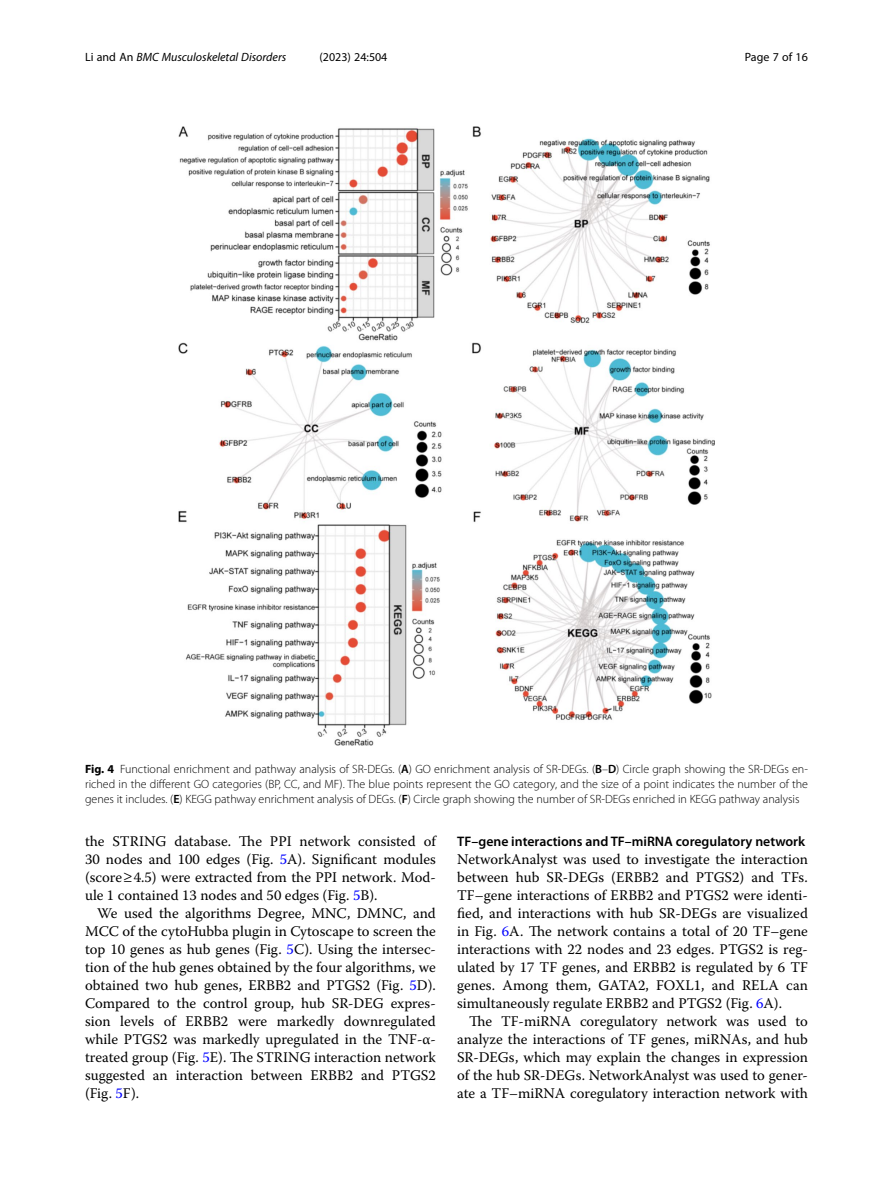
<style>
.page{position:relative;width:893px;height:1191px;background:#fff}
.page>*{position:absolute;margin:0;border:0;box-sizing:border-box;transform-origin:0 0}
.Body_Text_Indent{font:14.7px/18px "Warnock Pro";color:#000;text-align:justify}
.Body_Text{font:14.7px/18px "Warnock Pro";color:#000;text-align:justify}
.Head_2{font:600 13.8px "Myriad Pro";color:#000}
.Figure_Caption{font:300 12px/15px "Myriad Pro";color:#000;text-align:justify}
.t1{font:italic 12px "Myriad Pro";color:#000}
.t2{font:12px "Myriad Pro";color:#000}
.s1{font-style:normal}
.s2{font-weight:700}
.s3{font-weight:600}
.s4{color:#00f}
</style>
<div class="page">
<img style="left:178px;top:126px;width:536px;height:620px">
<p class="t1" style="left:85px;top:50px;width:203px"><span class="s1">Li and An</span> BMC Musculoskeletal Disorders</p>
<p class="t2" style="left:319px;top:50px;width:70px">(2023) 24:504</p>
<p class="t2" style="left:745px;top:50px;width:65px">Page 7 of 16</p>
<p class="Figure_Caption" style="left:85px;top:761px;width:724px"><span class="s2">Fig. 4</span> Functional enrichment and pathway analysis of SR-DEGs. (<span class="s3">A</span>) GO enrichment analysis of SR-DEGs. (<span class="s3">B</span>–<span class="s3">D</span>) Circle graph showing the SR-DEGs en&shy;riched in the different GO categories (BP, CC, and MF). The blue points represent the GO category, and the size of a point indicates the number of the genes it includes. (<span class="s3">E</span>) KEGG pathway enrichment analysis of DEGs. (<span class="s3">F</span>) Circle graph showing the number of SR-DEGs enriched in KEGG pathway analysis</p>
<p class="Body_Text" style="left:85px;top:832px;width:352px">the STRING database. The PPI network consisted of 30 nodes and 100 edges (Fig. <span class="s4">5</span>A). Significant modules (score≥4.5) were extracted from the PPI network. Mod&shy;ule 1 contained 13 nodes and 50 edges (Fig. <span class="s4">5</span>B).</p>
<p class="Body_Text_Indent" style="left:85px;top:904px;width:352px;text-indent:12px">We used the algorithms Degree, MNC, DMNC, and MCC of the cytoHubba plugin in Cytoscape to screen the top 10 genes as hub genes (Fig. <span class="s4">5</span>C). Using the intersec&shy;tion of the hub genes obtained by the four algorithms, we obtained two hub genes, ERBB2 and PTGS2 (Fig. <span class="s4">5</span>D).<br>Compared to the control group, hub SR-DEG expres&shy;sion levels of ERBB2 were markedly downregulated while PTGS2 was markedly upregulated in the TNF-α&shy;treated group (Fig. <span class="s4">5</span>E). The STRING interaction network suggested an interaction between ERBB2 and PTGS2 (Fig. <span class="s4">5</span>F).</p>
<p class="Head_2" style="left:457px;top:833px;width:350px">TF–gene interactions and TF–miRNA coregulatory network</p>
<p class="Body_Text" style="left:457px;top:850px;width:352px">NetworkAnalyst was used to investigate the interaction between hub SR-DEGs (ERBB2 and PTGS2) and TFs.<br>TF–gene interactions of ERBB2 and PTGS2 were identi&shy;fied, and interactions with hub SR-DEGs are visualized in Fig. <span class="s4">6</span>A. The network contains a total of 20 TF–gene interactions with 22 nodes and 23 edges. PTGS2 is reg&shy;ulated by 17 TF genes, and ERBB2 is regulated by 6 TF genes. Among them, GATA2, FOXL1, and RELA can simultaneously regulate ERBB2 and PTGS2 (Fig. <span class="s4">6</span>A).</p>
<p class="Body_Text_Indent" style="left:457px;top:1012px;width:352px;text-indent:12px">The TF-miRNA coregulatory network was used to analyze the interactions of TF genes, miRNAs, and hub SR-DEGs, which may explain the changes in expression of the hub SR-DEGs. NetworkAnalyst was used to gener&shy;ate a TF–miRNA coregulatory interaction network with</p>
</div>
